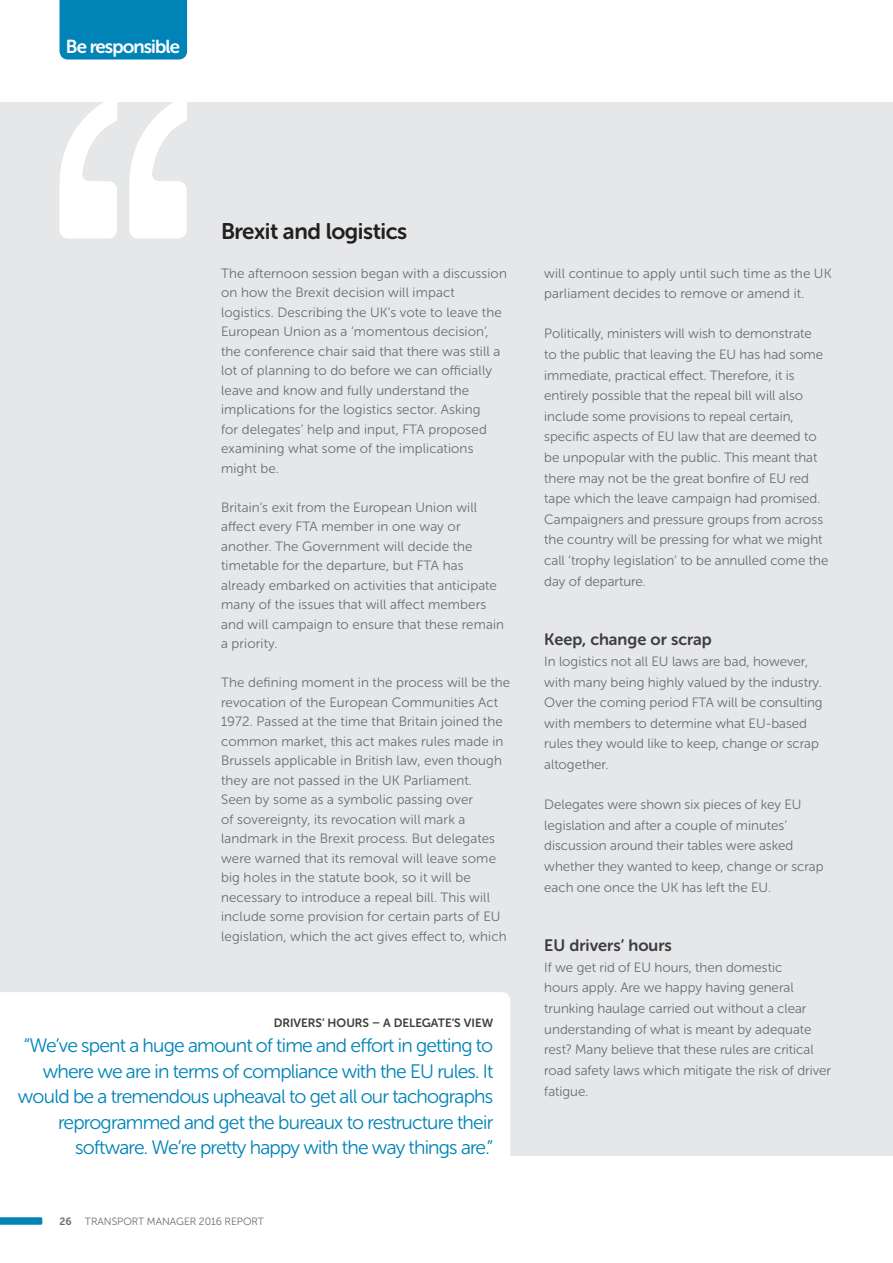
<style>
.page{position:relative;width:893px;height:1263px;background:#fff}
.page>*{position:absolute;margin:0;border:0;box-sizing:border-box;transform-origin:0 0}
.AHead{font:22.5px "Museo Sans Rounded 700";letter-spacing:-.02em;color:#231f20}
.AHead-2{font:19.5px/25.5px "Museo Sans Rounded 300";letter-spacing:-.04em;color:#0083b6;text-align:right}
.BHead{font:18.75px "Museo Sans Rounded 700";letter-spacing:-.05em;color:#fff}
.BHead-2{font:16.5px "Museo Sans Rounded 700";color:#3e3e3f}
.BodyText{font:13.5px/19.5px "Museo Sans Rounded 300";letter-spacing:.005em;color:#6c6d70}
.AHead-3{font:12px "Museo Sans Rounded 700";color:#3e3e3f}
.t1{font:10.5px "Museo Sans Rounded 300";color:#6c6d70}
.s1{font-family:"Museo Sans Rounded 700"}
</style>
<div class="page">
<div style="left:0;top:102px;width:893px;height:1053px;background:#e6e7e9"></div>
<svg style="left:60px;top:102px;width:57px;height:137px"></svg>
<svg style="left:129px;top:102px;width:58px;height:137px"></svg>
<svg style="left:0;top:1217px;width:42px;height:8px"></svg>
<div style="left:60px;top:0;width:127px;height:60px;background:#0083b6"></div>
<div style="left:0;top:992px;width:510px;height:163px;background:#fff"></div>
<p class="BHead" style="left:66px;top:36px;width:115px">Be responsible</p>
<p class="AHead" style="left:221px;top:218px;width:188px">Brexit and logistics</p>
<p class="BodyText" style="left:221px;top:263px;width:287px">The afternoon session began with a discussion on how the Brexit decision will impact logistics. Describing the UK’s vote to leave the European Union as a ‘momentous decision’, the conference chair said that there was still a lot of planning to do before we can officially leave and know and fully understand the implications for the logistics sector. Asking<br>for delegates’ help and input, FTA proposed examining what some of the implications might be.</p>
<p class="BodyText" style="left:221px;top:497px;width:284px">Britain’s exit from the European Union will affect every FTA member in one way or another. The Government will decide the timetable for the departure, but FTA has already embarked on activities that anticipate many of the issues that will affect members and will campaign to ensure that these remain a priority.</p>
<p class="BodyText" style="left:221px;top:673px;width:291px">The defining moment in the process will be the revocation of the European Communities Act 1972. Passed at the time that Britain joined the common market, this act makes rules made in Brussels applicable in British law, even though they are not passed in the UK Parliament.<br>Seen by some as a symbolic passing over<br>of sovereignty, its revocation will mark a landmark in the Brexit process. But delegates were warned that its removal will leave some big holes in the statute book, so it will be necessary to introduce a repeal bill. This will include some provision for certain parts of EU legislation, which the act gives effect to, which</p>
<p class="AHead-3" style="left:274px;top:1016px;width:221px">DRIVERS’ HOURS – A DELEGATE’S VIEW</p>
<p class="AHead-2" style="left:18px;top:1033px;width:477px">“We’ve spent a huge amount of time and effort in getting to where we are in terms of compliance with the EU rules. It would be a tremendous upheaval to get all our tachographs reprogrammed and get the bureaux to restructure their software. We’re pretty happy with the way things are.”</p>
<p class="t1" style="left:60px;top:1215px;width:206px"><span class="s1">26</span> TRANSPORT MANAGER 2016 REPORT</p>
<p class="BodyText" style="left:544px;top:263px;width:289px;line-height:20.5px">will continue to apply until such time as the UK parliament decides to remove or amend it.</p>
<p class="BodyText" style="left:544px;top:323px;width:286px;line-height:20.5px">Politically, ministers will wish to demonstrate<br>to the public that leaving the EU has had some immediate, practical effect. Therefore, it is entirely possible that the repeal bill will also include some provisions to repeal certain, specific aspects of EU law that are deemed to be unpopular with the public. This meant that there may not be the great bonfire of EU red tape which the leave campaign had promised.<br>Campaigners and pressure groups from across the country will be pressing for what we might call ‘trophy legislation’ to be annulled come the day of departure.</p>
<p class="BHead-2" style="left:544px;top:630px;width:169px">Keep, change or scrap</p>
<p class="BodyText" style="left:544px;top:651px;width:280px;line-height:20.5px">In logistics not all EU laws are bad, however, with many being highly valued by the industry.<br>Over the coming period FTA will be consulting with members to determine what EU-based rules they would like to keep, change or scrap altogether.</p>
<p class="BodyText" style="left:544px;top:794px;width:281px;line-height:20.5px">Delegates were shown six pieces of key EU legislation and after a couple of minutes’ discussion around their tables were asked whether they wanted to keep, change or scrap each one once the UK has left the EU.</p>
<p class="BHead-2" style="left:544px;top:936px;width:129px">EU drivers’ hours</p>
<p class="BodyText" style="left:544px;top:957px;width:288px;line-height:20.5px">If we get rid of EU hours, then domestic<br>hours apply. Are we happy having general trunking haulage carried out without a clear understanding of what is meant by adequate rest? Many believe that these rules are critical road safety laws which mitigate the risk of driver fatigue.</p>
</div>
